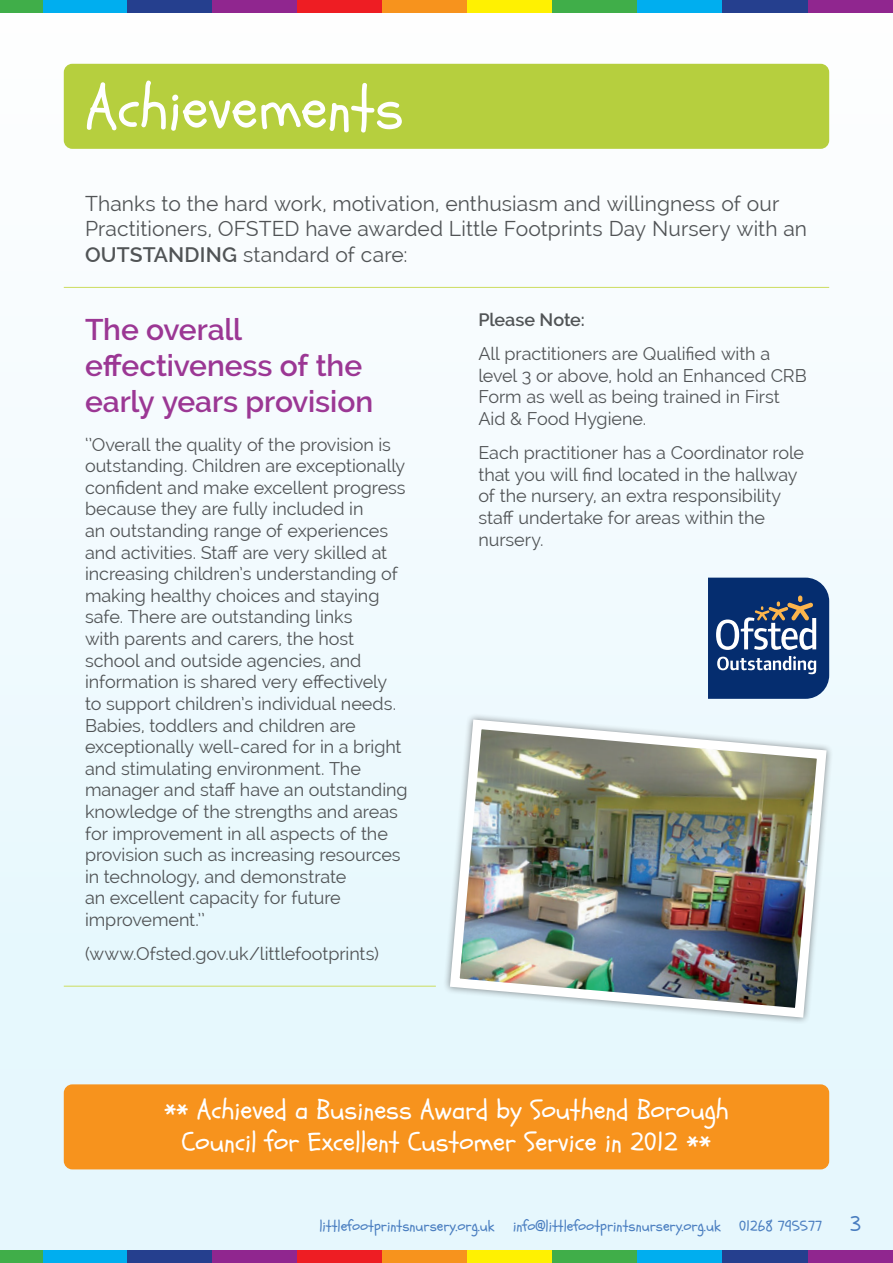
<style>
.page{position:relative;width:893px;height:1263px;background:#f2fafe}
.page>*{position:absolute;margin:0;border:0;box-sizing:border-box;transform-origin:0 0}
.t1{font:60px "Schoolbell";color:#fff}
.t2{font:600 30px/36px "Raleway";letter-spacing:-.005em;color:#9b3794}
.t3{font:27px/32.4px "Schoolbell";color:#fff;text-align:center}
.t4{font:21px/25.2px "Raleway";letter-spacing:.005em;color:#515456}
.t5{font:21px "Schoolbell";color:#4a7ec0}
.t6{font:18px/21.6px "Raleway";letter-spacing:-.005em;color:#515456}
.t7{font:600 18px "Raleway";letter-spacing:-.005em;color:#515456}
.t8{font:15px "Schoolbell";color:#4a7ec0}
.s1{font-weight:600}
</style>
<div class="page">
<div style="left:43px;top:0;width:85px;height:13px;background:#00aeef"></div>
<div style="left:43px;top:1250px;width:85px;height:13px;background:#00aeef"></div>
<div style="left:128px;top:0;width:85px;height:13px;background:#253f8e"></div>
<div style="left:128px;top:1250px;width:85px;height:13px;background:#253f8e"></div>
<div style="left:213px;top:0;width:85px;height:13px;background:#90268f"></div>
<div style="left:213px;top:1250px;width:85px;height:13px;background:#90268f"></div>
<div style="left:298px;top:0;width:85px;height:13px;background:#ee1d23"></div>
<div style="left:298px;top:1250px;width:85px;height:13px;background:#ee1d23"></div>
<div style="left:383px;top:0;width:85px;height:13px;background:#f7931d"></div>
<div style="left:383px;top:1250px;width:85px;height:13px;background:#f7931d"></div>
<div style="left:468px;top:0;width:85px;height:13px;background:#fff101"></div>
<div style="left:468px;top:1250px;width:85px;height:13px;background:#fff101"></div>
<div style="left:553px;top:0;width:85px;height:13px;background:#40ae49"></div>
<div style="left:553px;top:1250px;width:85px;height:13px;background:#40ae49"></div>
<div style="left:638px;top:0;width:85px;height:13px;background:#00aeef"></div>
<div style="left:638px;top:1250px;width:85px;height:13px;background:#00aeef"></div>
<div style="left:723px;top:0;width:85px;height:13px;background:#253f8e"></div>
<div style="left:723px;top:1250px;width:85px;height:13px;background:#253f8e"></div>
<div style="left:808px;top:0;width:85px;height:13px;background:#90268f"></div>
<div style="left:808px;top:1250px;width:85px;height:13px;background:#90268f"></div>
<div style="left:0;top:0;width:43px;height:13px;background:#40ae49"></div>
<div style="left:0;top:1250px;width:43px;height:13px;background:#40ae49"></div>
<div style="left:64px;top:64px;width:765px;height:85px;background:#b6cf3e;border-radius:9px"></div>
<hr style="left:64px;top:287px;width:765px;height:1px;background:#ccdd5e">
<hr style="left:64px;top:986px;width:372px;height:1px;background:#ccdd5e">
<div style="left:64px;top:1084px;width:765px;height:85px;background:#f7931d;border-radius:9px"></div>
<svg style="left:708px;top:578px;width:121px;height:121px;background:#2e4e81"></svg>
<div style="left:443px;top:713px;width:390px;height:311px;background:#ebf9fd"></div>
<img style="left:445px;top:716px;width:386px;height:306px">
<p class="t1" style="left:85px;top:69px;width:320px">Achievements</p>
<p class="t4" style="left:85px;top:191px;width:724px">Thanks to the hard work, motivation, enthusiasm and willingness of our<br>Practitioners, OFSTED have awarded Little Footprints Day Nursery with an<br><span class="s1">OUTSTANDING</span> standard of care:</p>
<p class="t2" style="left:85px;top:311px;width:290px">The overall effectiveness of the early years provision</p>
<p class="t6" style="left:85px;top:433px;width:324px">‘’Overall the quality of the provision is outstanding. Children are exceptionally confident and make excellent progress because they are fully included in<br>an outstanding range of experiences and activities. Staff are very skilled at increasing children’s understanding of making healthy choices and staying safe. There are outstanding links<br>with parents and carers, the host school and outside agencies, and information is shared very effectively to support children’s individual needs.<br>Babies, toddlers and children are exceptionally well-cared for in a bright and stimulating environment. The manager and staff have an outstanding knowledge of the strengths and areas for improvement in all aspects of the provision such as increasing resources in technology, and demonstrate<br>an excellent capacity for future improvement.’’</p>
<p class="t6" style="left:85px;top:943px;width:296px">(www.Ofsted.gov.uk/littlefootprints)</p>
<p class="t7" style="left:478px;top:309px;width:108px">Please Note:</p>
<p class="t6" style="left:478px;top:343px;width:330px">All practitioners are Qualified with a level 3 or above, hold an Enhanced CRB<br>Form as well as being trained in First<br>Aid &amp; Food Hygiene.</p>
<p class="t6" style="left:478px;top:442px;width:327px">Each practitioner has a Coordinator role that you will find located in the hallway of the nursery, an extra responsibility staff undertake for areas within the nursery.</p>
<p class="t3" style="left:164px;top:1094px;width:566px">** Achieved a Business Award by Southend Borough<br>Council for Excellent Customer Service in 2012 **</p>
<p class="t8" style="left:319px;top:1216px;width:504px">littlefootprintsnursery.org.uk info@littlefootprintsnursery.org.uk 01268 795577</p>
<p class="t5" style="left:850px;top:1210px;width:12px">3</p>
</div>
